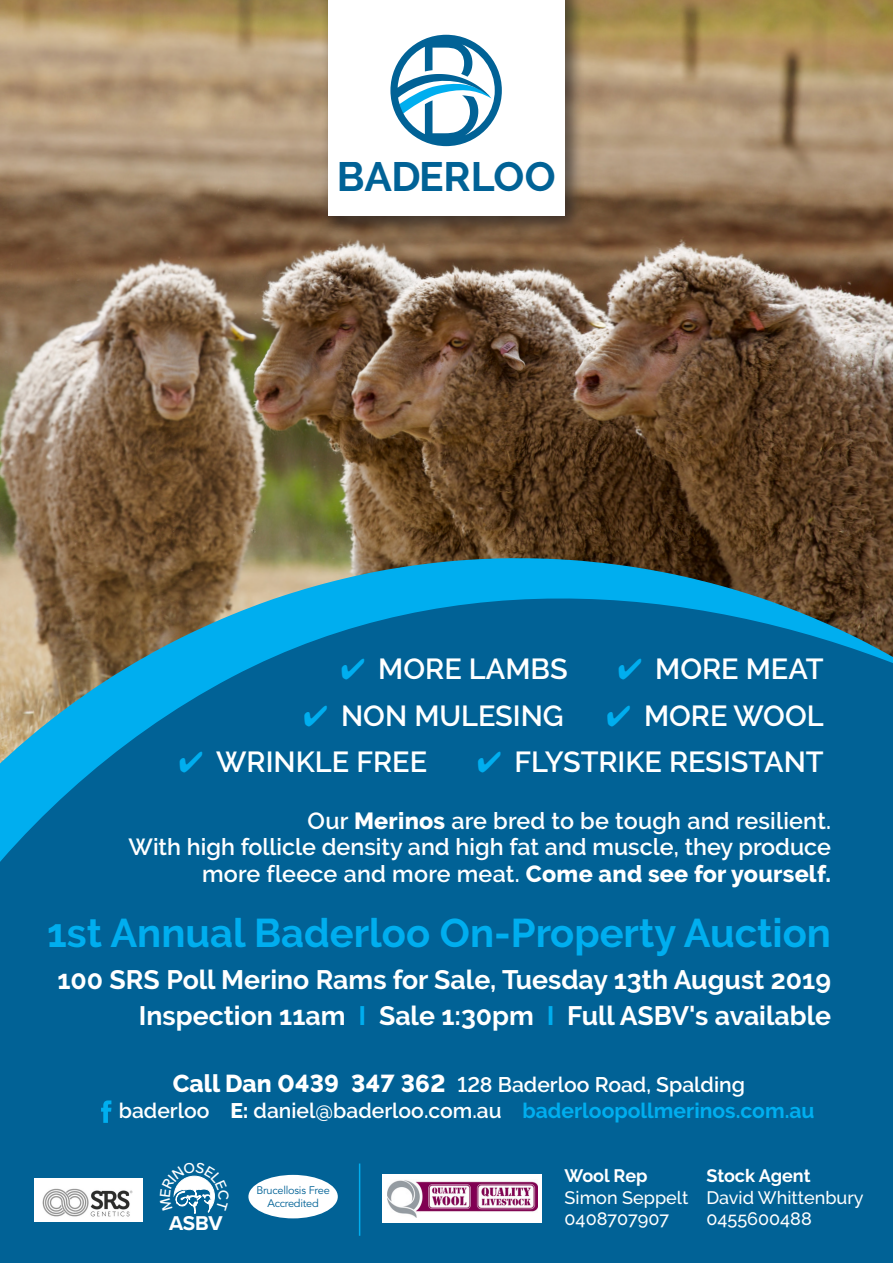
<style>
.page{position:relative;width:893px;height:1263px;background:#fff}
.page>*{position:absolute;margin:0;border:0;box-sizing:border-box;transform-origin:0 0}
.t1{font:700 40.8px "Raleway";letter-spacing:-.01em;color:#016296}
.t2{font:700 39.9px "Raleway";color:#00aeef}
.t3{font:600 28.95px "Raleway";color:#fff}
.t4{font:700 26.55px "Raleway";color:#fff}
.t5{font:600 23.25px/26.5px "Raleway";color:#fff;text-align:right}
.t6{font:600 21px "Raleway";color:#fff}
.t7{font:700 20.7px "Proxima Nova";color:#fff}
.t8{font:500 18px "Raleway";color:#fff}
.t9{font:700 18px "Raleway";color:#fff}
.t10{font:10.95px/12.3px "Avenir";letter-spacing:-.02em;color:#016296;text-align:center}
.s1{color:#00aeef}
.s2{font-weight:800}
.s3{font-weight:800;font-size:24.45px}
.s4{font-weight:700;color:#00aeef}
</style>
<div class="page">
<img style="left:0;top:0;width:893px;height:558px">
<div style="left:321px;top:0;width:264px;height:236px;background:#231f20;opacity:.61"></div>
<div style="left:328px;top:0;width:237px;height:216px;background:#fff"></div>
<svg style="left:390px;top:35px;width:112px;height:111px"></svg>
<div style="left:0;top:948px;width:893px;height:315px;background:#016296"></div>
<svg style="left:0;top:558px;width:893px;height:390px;background:#126c97"></svg>
<svg style="left:101px;top:1100px;width:10px;height:23px"></svg>
<div style="left:35px;top:1178px;width:108px;height:44px;background:#fff"></div>
<img style="left:42px;top:1188px;width:90px;height:29px">
<div style="left:248px;top:1175px;width:90px;height:43px;background:#fff;border-radius:50%"></div>
<div style="left:382px;top:1174px;width:160px;height:48px;background:#fff"></div>
<img style="left:388px;top:1180px;width:149px;height:38px">
<hr style="left:359px;top:1163px;width:1px;height:73px;background:#00aeef">
<svg style="left:160px;top:1162px;width:69px;height:52px"></svg>
<p class="t1" style="left:337px;top:154px;width:220px">BADERLOO</p>
<p class="t3" style="left:341px;top:652px;width:228px"><span class="s1">✔</span> MORE LAMBS</p>
<p class="t3" style="left:618px;top:652px;width:207px"><span class="s1">✔</span> MORE MEAT</p>
<p class="t3" style="left:304px;top:699px;width:262px"><span class="s1">✔</span> NON MULESING</p>
<p class="t3" style="left:607px;top:699px;width:219px"><span class="s1">✔</span> MORE WOOL</p>
<p class="t3" style="left:179px;top:745px;width:250px"><span class="s1">✔</span> WRINKLE FREE</p>
<p class="t3" style="left:477px;top:745px;width:348px"><span class="s1">✔</span> FLYSTRIKE RESISTANT</p>
<p class="t5" style="left:129px;top:807px;width:704px">Our <span class="s2">Merinos</span> are bred to be tough and resilient.<br>With high follicle density and high fat and muscle, they produce more fleece and more meat. <span class="s2">Come and see for yourself.</span></p>
<p class="t2" style="left:47px;top:910px;width:785px">1st Annual Baderloo On-Property Auction</p>
<p class="t4" style="left:57px;top:964px;width:775px">100 SRS Poll Merino Rams for Sale, Tuesday 13th August 2019</p>
<p class="t4" style="left:139px;top:1000px;width:694px">Inspection 11am <span class="s1">І</span> Sale 1:30pm <span class="s1">І</span> Full ASBV's available</p>
<p class="t6" style="left:173px;top:1072px;width:574px"><span class="s3">Call Dan 0439 347 362</span> 128 Baderloo Road, Spalding</p>
<p class="t6" style="left:119px;top:1099px;width:697px">baderloo <span class="s2">E:</span> daniel@baderloo.com.au <span class="s4">baderloopollmerinos.com.au</span></p>
<p class="t7" style="left:169px;top:1208px;width:55px">ASBV</p>
<p class="t10" style="left:256px;top:1185px;width:75px">Brucellosis Free<br>Accredited</p>
<p class="t9" style="left:565px;top:1165px;width:84px">Wool Rep</p>
<p class="t8" style="left:565px;top:1187px;width:125px">Simon Seppelt</p>
<p class="t8" style="left:565px;top:1208px;width:106px">0408707907</p>
<p class="t9" style="left:706px;top:1165px;width:106px">Stock Agent</p>
<p class="t8" style="left:706px;top:1187px;width:159px">David Whittenbury</p>
<p class="t8" style="left:706px;top:1208px;width:107px">0455600488</p>
</div>
